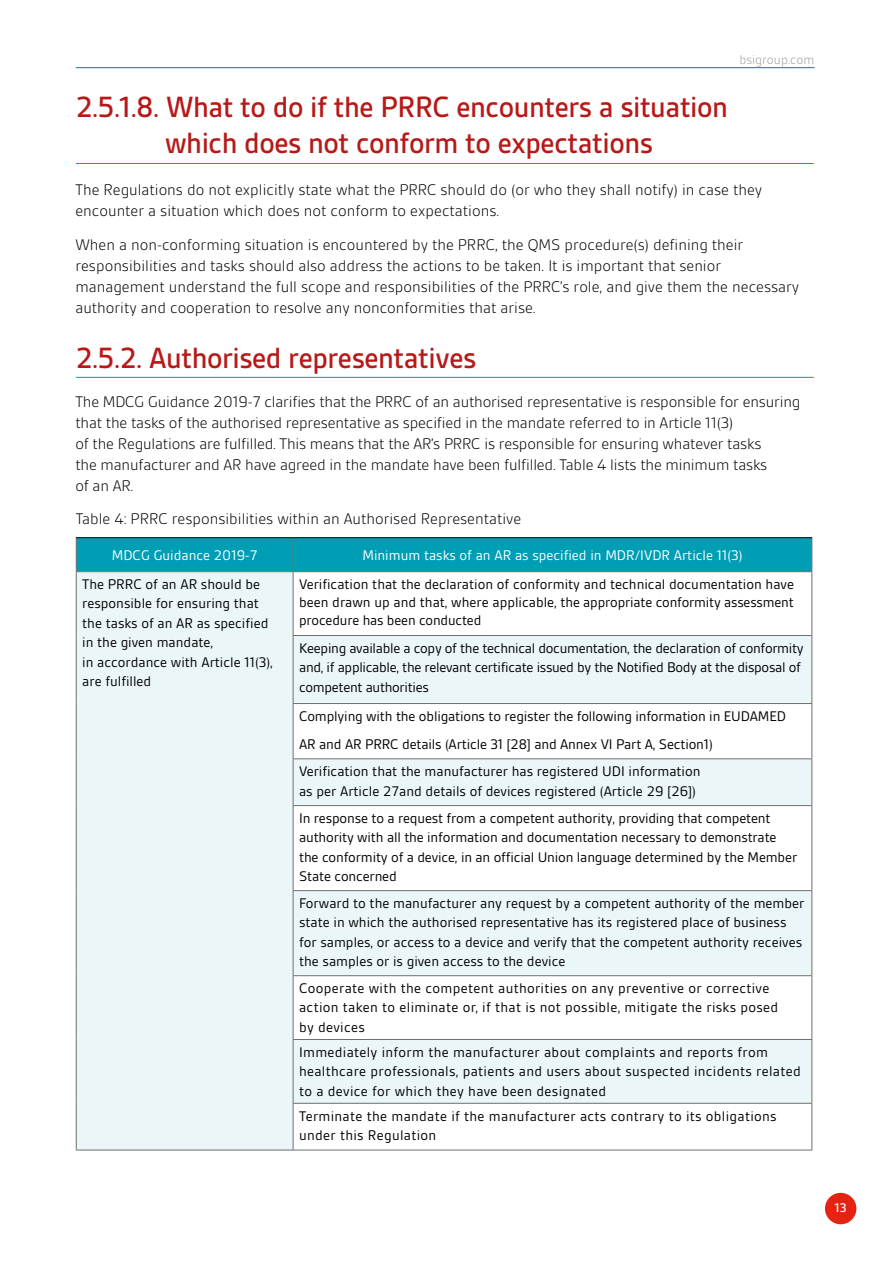
<style>
.page{position:relative;width:893px;height:1263px;background:#fff}
.page>*{position:absolute;margin:0;border:0;box-sizing:border-box;transform-origin:0 0}
.t1{font:500 31.5px/36px "BSI Gesta";letter-spacing:-.015em;color:#b71918;text-align:center}
.t2{font:300 16.5px/21px "BSI Gesta";color:#000}
.t3{font:15px/19.5px "BSI Gesta";color:#000}
.t4{font:15px/19.5px "BSI Gesta";letter-spacing:.02em;color:#000}
.t5{font:15px/19.5px "BSI Gesta";letter-spacing:-.02em;color:#000}
.t6{font:15px "BSI Gesta";color:#fff}
.t7{font:300 13.5px "BSI Gesta";color:#9d9d9c}
.t8{font:500 13.5px "BSI Gesta";color:#fff}
</style>
<div class="page">
<div style="left:825px;top:1193px;width:31px;height:31px;background:#e42313;border-radius:50%"></div>
<hr style="left:76px;top:67px;width:738px;height:1px;background:#007f92">
<hr style="left:76px;top:163px;width:738px;height:1px;background:#009eb5">
<hr style="left:76px;top:377px;width:738px;height:1px;background:#009eb5">
<div style="left:77px;top:538px;width:734px;height:33px;background:#009eb5"></div>
<svg style="left:77px;top:572px;width:734px;height:578px;fill:#ebf6f9"></svg>
<hr style="left:76px;top:538px;width:1px;height:33px;background:#706f6f">
<hr style="left:293px;top:538px;width:1px;height:33px;background:#706f6f">
<hr style="left:811px;top:538px;width:1px;height:33px;background:#706f6f">
<hr style="left:76px;top:571px;width:217px;height:1px;background:#706f6f">
<hr style="left:76px;top:572px;width:1px;height:63px;background:#706f6f">
<hr style="left:293px;top:571px;width:519px;height:1px;background:#706f6f">
<hr style="left:293px;top:572px;width:1px;height:63px;background:#706f6f">
<hr style="left:811px;top:572px;width:1px;height:63px;background:#706f6f">
<hr style="left:76px;top:635px;width:1px;height:68px;background:#706f6f">
<hr style="left:293px;top:635px;width:519px;height:1px;background:#706f6f">
<hr style="left:293px;top:636px;width:1px;height:67px;background:#706f6f">
<hr style="left:811px;top:636px;width:1px;height:67px;background:#706f6f">
<hr style="left:76px;top:703px;width:1px;height:56px;background:#706f6f">
<hr style="left:293px;top:703px;width:519px;height:1px;background:#706f6f">
<hr style="left:293px;top:704px;width:1px;height:54px;background:#706f6f">
<hr style="left:811px;top:704px;width:1px;height:54px;background:#706f6f">
<hr style="left:76px;top:759px;width:1px;height:47px;background:#706f6f">
<hr style="left:293px;top:758px;width:519px;height:1px;background:#706f6f">
<hr style="left:293px;top:759px;width:1px;height:46px;background:#706f6f">
<hr style="left:811px;top:759px;width:1px;height:46px;background:#706f6f">
<hr style="left:76px;top:806px;width:1px;height:85px;background:#706f6f">
<hr style="left:293px;top:805px;width:519px;height:1px;background:#706f6f">
<hr style="left:293px;top:806px;width:1px;height:84px;background:#706f6f">
<hr style="left:811px;top:806px;width:1px;height:84px;background:#706f6f">
<hr style="left:76px;top:891px;width:1px;height:85px;background:#706f6f">
<hr style="left:293px;top:890px;width:519px;height:1px;background:#706f6f">
<hr style="left:293px;top:891px;width:1px;height:84px;background:#706f6f">
<hr style="left:811px;top:891px;width:1px;height:84px;background:#706f6f">
<hr style="left:76px;top:976px;width:1px;height:63px;background:#706f6f">
<hr style="left:293px;top:975px;width:519px;height:1px;background:#706f6f">
<hr style="left:293px;top:976px;width:1px;height:63px;background:#706f6f">
<hr style="left:811px;top:976px;width:1px;height:63px;background:#706f6f">
<hr style="left:76px;top:1039px;width:1px;height:64px;background:#706f6f">
<hr style="left:293px;top:1039px;width:519px;height:1px;background:#706f6f">
<hr style="left:293px;top:1040px;width:1px;height:63px;background:#706f6f">
<hr style="left:811px;top:1040px;width:1px;height:63px;background:#706f6f">
<hr style="left:76px;top:1103px;width:1px;height:47px;background:#706f6f">
<hr style="left:293px;top:1103px;width:519px;height:1px;background:#706f6f">
<hr style="left:293px;top:1104px;width:1px;height:46px;background:#706f6f">
<hr style="left:811px;top:1104px;width:1px;height:46px;background:#706f6f">
<hr style="left:76px;top:1150px;width:217px;height:1px;background:#706f6f">
<hr style="left:293px;top:1150px;width:519px;height:1px;background:#706f6f">
<hr style="left:76px;top:537px;width:217px;height:1px;background:#000">
<hr style="left:293px;top:537px;width:519px;height:1px;background:#000">
<h1 class="t1" style="left:76px;top:89px;width:654px">2.5.1.8. What to do if the PRRC encounters a situation which does not conform to expectations</h1>
<p class="t7" style="left:739px;top:53px;width:77px">bsigroup.com</p>
<p class="t2" style="left:75px;top:179px;width:688px">The Regulations do not explicitly state what the PRRC should do (or who they shall notify) in case they encounter a situation which does not conform to expectations.</p>
<p class="t2" style="left:75px;top:234px;width:725px">When a non-conforming situation is encountered by the PRRC, the QMS procedure(s) defining their responsibilities and tasks should also address the actions to be taken. It is important that senior management understand the full scope and responsibilities of the PRRC’s role, and give them the necessary authority and cooperation to resolve any nonconformities that arise.</p>
<h1 class="t1" style="left:76px;top:340px;width:402px">2.5.2. Authorised representatives</h1>
<p class="t2" style="left:75px;top:391px;width:726px">The MDCG Guidance 2019-7 clarifies that the PRRC of an authorised representative is responsible for ensuring that the tasks of the authorised representative as specified in the mandate referred to in Article 11(3)<br>of the Regulations are fulfilled. This means that the AR’s PRRC is responsible for ensuring whatever tasks<br>the manufacturer and AR have agreed in the mandate have been fulfilled. Table 4 lists the minimum tasks<br>of an AR.</p>
<p class="t2" style="left:76px;top:508px;width:447px">Table 4: PRRC responsibilities within an Authorised Representative</p>
<p class="t6" style="left:112px;top:548px;width:147px">MDCG Guidance 2019-7</p>
<p class="t6" style="left:362px;top:548px;width:382px">Minimum tasks of an AR as specified in MDR/IVDR Article 11(3)</p>
<p class="t3" style="left:82px;top:574px;width:192px">The PRRC of an AR should be responsible for ensuring that the tasks of an AR as specified in the given mandate,<br>in accordance with Article 11(3), are fulfilled</p>
<p class="t3" style="left:299px;top:575px;width:496px;line-height:18px;text-align:justify">Verification that the declaration of conformity and technical documentation have been drawn up and that, where applicable, the appropriate conformity assessment procedure has been conducted</p>
<p class="t5" style="left:299px;top:638px;width:506px">Keeping available a copy of the technical documentation, the declaration of conformity and, if applicable, the relevant certificate issued by the Notified Body at the disposal of competent authorities</p>
<p class="t3" style="left:299px;top:702px;width:488px;line-height:27.6px">Complying with the obligations to register the following information in EUDAMED<br>AR and AR PRRC details (Article 31 [28] and Annex VI Part A, Section1)<br>Verification that the manufacturer has registered UDI information</p>
<p class="t3" style="left:299px;top:777px;width:473px;line-height:27.3px">as per Article 27and details of devices registered (Article 29 [26])<br>In response to a request from a competent authority, providing that competent</p>
<p class="t3" style="left:299px;top:828px;width:500px">authority with all the information and documentation necessary to demonstrate the conformity of a device, in an official Union language determined by the Member<br>State concerned</p>
<p class="t3" style="left:299px;top:893px;width:507px">Forward to the manufacturer any request by a competent authority of the member state in which the authorised representative has its registered place of business for samples, or access to a device and verify that the competent authority receives the samples or is given access to the device</p>
<p class="t4" style="left:299px;top:978px;width:481px">Cooperate with the competent authorities on any preventive or corrective action taken to eliminate or, if that is not possible, mitigate the risks posed by devices</p>
<p class="t4" style="left:299px;top:1042px;width:503px">Immediately inform the manufacturer about complaints and reports from healthcare professionals, patients and users about suspected incidents related to a device for which they have been designated</p>
<p class="t4" style="left:299px;top:1106px;width:479px">Terminate the mandate if the manufacturer acts contrary to its obligations under this Regulation</p>
<p class="t8" style="left:835px;top:1201px;width:13px">13</p>
</div>
